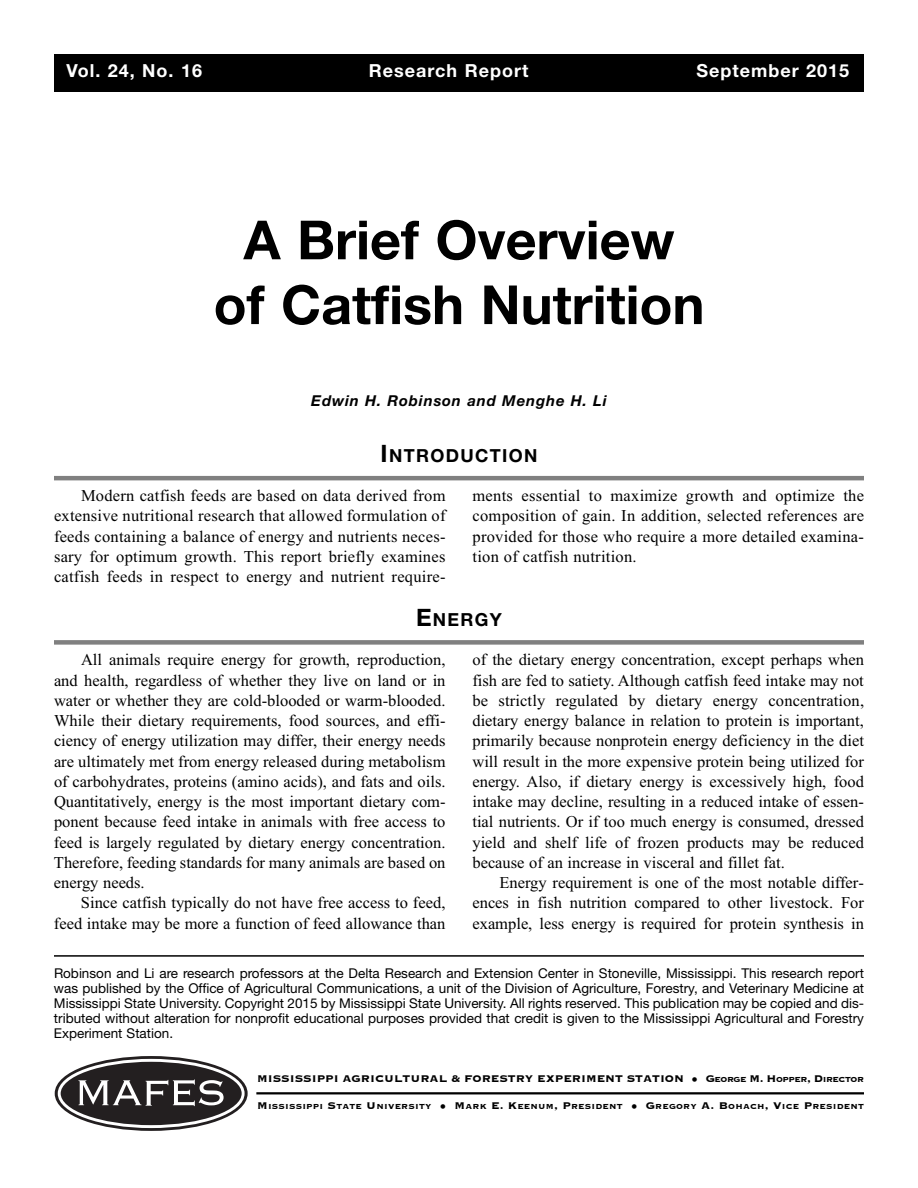
<style>
.page{position:relative;width:918px;height:1188px;background:#fff}
.page>*{position:absolute;margin:0;border:0;box-sizing:border-box;transform-origin:0 0}
.t1{font:700 54px/64.8px "Helvetica Neue LT Std";color:#000;text-align:center}
.t2{font:700 18px "Helvetica Neue LT Std";letter-spacing:.055em;color:#fff}
.t3{font:700 18px "Helvetica Neue LT Std";letter-spacing:.075em;color:#000}
.t4{font:16.5px/20.2px "Times New Roman";color:#000;text-align:justify}
.t5{font:italic 700 15px "Helvetica Neue LT Std";letter-spacing:.055em;color:#000}
.t6{font:13.5px/15px "Helvetica Neue LT Std";color:#000;text-align:justify}
.t7{font:700 12.75px "Copperplate";color:#000}
.t8{font:700 9.6px "Copperplate";letter-spacing:.025em;color:#000}
.s1{font-size:24px}
.s2{font-family:"Helvetica Neue LT Std"}
.s3{font-size:9.6px}
.s4{font-size:12.75px}
.s5{font-family:"Helvetica Neue LT Std";font-size:12.75px}
</style>
<div class="page">
<hr style="left:54px;top:955px;width:810px;height:2px;background:#000">
<div style="left:54px;top:54px;width:810px;height:38px;background:#000"></div>
<hr style="left:54px;top:476px;width:810px;height:4px;background:#808080">
<div style="left:55px;top:1056px;width:193px;height:75px;border:6px solid #231f20;border-radius:50%"></div>
<div style="left:59px;top:1060px;width:184px;height:67px;background:#231f20;border-radius:50%"></div>
<div style="left:58px;top:1059px;width:187px;height:69px;border:3px solid #fff;border-radius:50%"></div>
<svg style="left:78px;top:1079px;width:146px;height:27px"></svg>
<hr style="left:256px;top:1092px;width:608px;height:2px;background:#000">
<div style="left:54px;top:640px;width:810px;height:5px;background:#808080"></div>
<p class="t2" style="left:66px;top:64px;width:137px">Vol. 24, No. 16</p>
<p class="t2" style="left:369px;top:64px;width:161px">Research Report</p>
<p class="t2" style="left:697px;top:64px;width:154px">September 2015</p>
<h1 class="t1" style="left:214px;top:213px;width:492px">A Brief Overview of Catfish Nutrition</h1>
<p class="t5" style="left:311px;top:396px;width:297px">Edwin H. Robinson and Menghe H. Li</p>
<p class="t3" style="left:381px;top:449px;width:158px"><span class="s1">I</span>NTRODUCTION</p>
<p class="t4" style="left:54px;top:485px;width:393px;text-indent:27px">Modern catfish feeds are based on data derived from extensive nutritional research that allowed formulation of feeds containing a balance of energy and nutrients neces&shy;sary for optimum growth. This report briefly examines catfish feeds in respect to energy and nutrient require-</p>
<p class="t4" style="left:473px;top:485px;width:393px">ments essential to maximize growth and optimize the composition of gain. In addition, selected references are provided for those who require a more detailed examina&shy;tion of catfish nutrition.</p>
<p class="t3" style="left:416px;top:613px;width:87px"><span class="s1">E</span>NERGY</p>
<p class="t4" style="left:54px;top:650px;width:393px;text-indent:27px">All animals require energy for growth, reproduction, and health, regardless of whether they live on land or in water or whether they are cold-blooded or warm-blooded.<br>While their dietary requirements, food sources, and effi&shy;ciency of energy utilization may differ, their energy needs are ultimately met from energy released during metabolism of carbohydrates, proteins (amino acids), and fats and oils.<br>Quantitatively, energy is the most important dietary com&shy;ponent because feed intake in animals with free access to feed is largely regulated by dietary energy concentration.<br>Therefore, feeding standards for many animals are based on energy needs.</p>
<p class="t4" style="left:54px;top:893px;width:393px;text-align:right">Since catfish typically do not have free access to feed, feed intake may be more a function of feed allowance than</p>
<p class="t4" style="left:472px;top:650px;width:393px">of the dietary energy concentration, except perhaps when fish are fed to satiety. Although catfish feed intake may not be strictly regulated by dietary energy concentration, dietary energy balance in relation to protein is important, primarily because nonprotein energy deficiency in the diet will result in the more expensive protein being utilized for energy. Also, if dietary energy is excessively high, food intake may decline, resulting in a reduced intake of essen&shy;tial nutrients. Or if too much energy is consumed, dressed yield and shelf life of frozen products may be reduced because of an increase in visceral and fillet fat.</p>
<p class="t4" style="left:472px;top:872px;width:393px;text-indent:27px">Energy requirement is one of the most notable differ&shy;ences in fish nutrition compared to other livestock. For example, less energy is required for protein synthesis in</p>
<p class="t6" style="left:54px;top:967px;width:812px">Robinson and Li are research professors at the Delta Research and Extension Center in Stoneville, Mississippi. This research report was published by the Office of Agricultural Communications, a unit of the Division of Agriculture, Forestry, and Veterinary Medicine at Mississippi State University. Copyright 2015 by Mississippi State University. All rights reserved. This publication may be copied and dis&shy;tributed without alteration for nonprofit educational purposes provided that credit is given to the Mississippi Agricultural and Forestry Experiment Station.</p>
<p class="t7" style="left:257px;top:1070px;width:608px">MISSISSIPPI AGRICULTURAL &amp; FORESTRY EXPERIMENT STATION <span class="s2">•</span> G<span class="s3">EORGE</span> M. H<span class="s3">OPPER</span>, D<span class="s3">IRECTOR</span></p>
<p class="t8" style="left:257px;top:1100px;width:608px"><span class="s4">M</span>ISSISSIPPI <span class="s4">S</span>TATE <span class="s4">U</span>NIVERSITY <span class="s5">•</span> <span class="s4">M</span>ARK <span class="s4">E. K</span>EENUM<span class="s4">, P</span>RESIDENT <span class="s5">•</span> <span class="s4">G</span>REGORY <span class="s4">A. B</span>OHACH<span class="s4">, V</span>ICE <span class="s4">P</span>RESIDENT</p>
</div>
